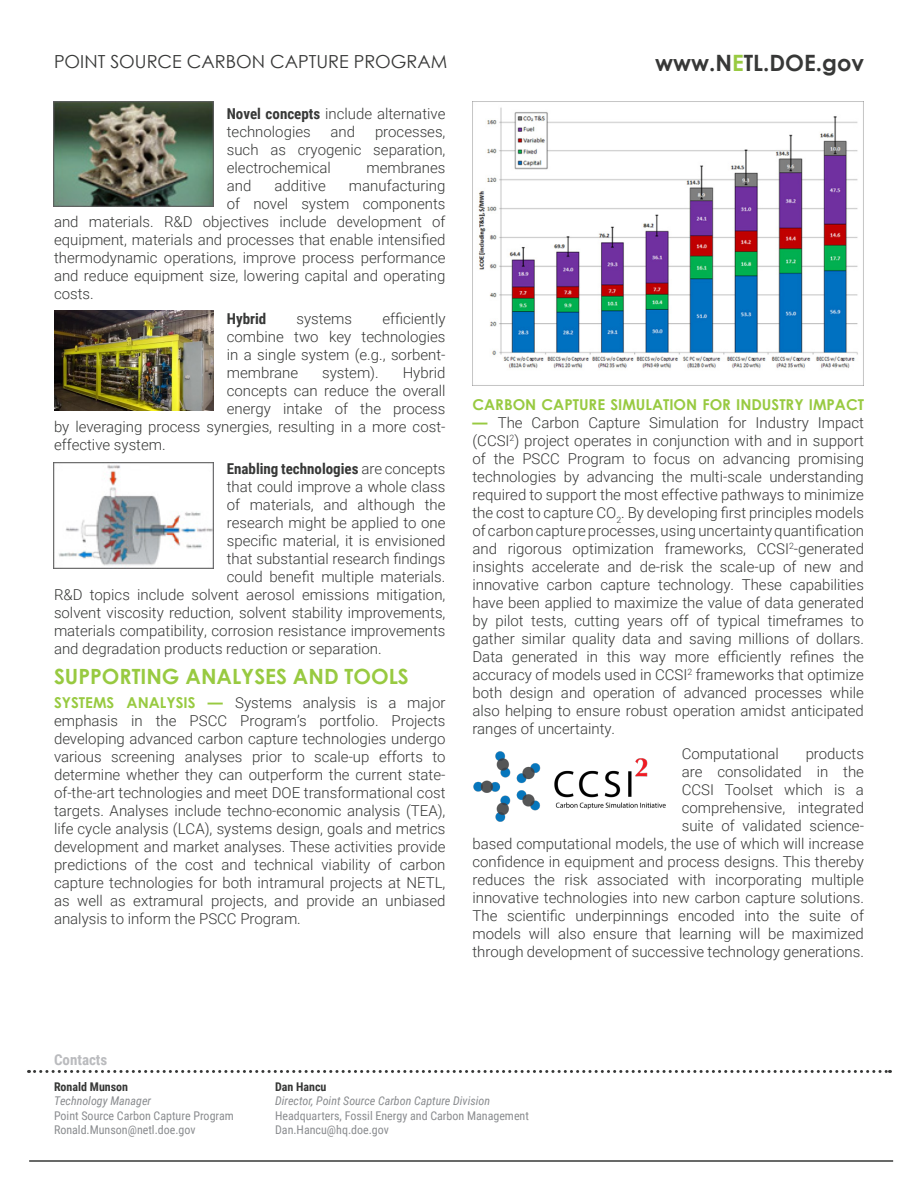
<style>
.page{position:relative;width:918px;height:1188px;background:#fff}
.page>*{position:absolute;margin:0;border:0;box-sizing:border-box;transform-origin:0 0}
.t1{font:700 22.5px "Century Gothic";color:#373837}
.Subheader_Bold{font:700 21px "Century Gothic";color:#98ca41}
.t2{font:18px "Century Gothic";color:#373837}
.Body_Text{font:300 15px/18px "Roboto";color:#373837;text-align:justify}
.Body_Text-2{font:700 15px "Century Gothic";color:#98ca41}
.Body_Text-3{font:700 15px "Roboto Condensed";color:#373837}
.t3{font:700 15px "Roboto Condensed";color:#babbbe}
.t4{font:12px "Roboto Condensed";color:#8a8c8f}
.t5{font:italic 12px "Roboto Condensed";color:#8a8c8f}
.t6{font:700 12px "Roboto Condensed";color:#373837}
.s1{color:#98ca41}
.s2{font-family:"Roboto Condensed";font-weight:700}
.s3{font-family:"Roboto";font-weight:300}
.s4{font-family:"Century Gothic";font-weight:700;color:#98ca41}
</style>
<div class="page">
<svg style="left:35px;top:1070px;width:856px;height:3px"></svg>
<hr style="left:29px;top:1160px;width:864px;height:2px;background:#373837">
<img style="left:54px;top:101px;width:159px;height:106px">
<img style="left:54px;top:310px;width:159px;height:100px">
<img style="left:54px;top:463px;width:159px;height:105px">
<img style="left:472px;top:101px;width:392px;height:285px">
<img style="left:473px;top:751px;width:193px;height:71px">
<p class="t2" style="left:54px;top:48px;width:395px">POINT SOURCE CARBON CAPTURE PROGRAM</p>
<h1 class="t1" style="left:655px;top:46px;width:210px">www.N<span class="s1">E</span>TL.DOE.gov</h1>
<p class="Body_Text" style="left:227px;top:104px;width:220px"><span class="s2">Novel concepts</span> include alternative technologies</p>
<p class="Body_Text" style="left:331px;top:122px;width:26px">and</p>
<p class="Body_Text" style="left:227px;top:122px;width:220px;text-indent:148px">processes, such as cryogenic separation, electrochemical</p>
<p class="Body_Text" style="left:366px;top:158px;width:81px">membranes</p>
<p class="Body_Text" style="left:227px;top:176px;width:26px">and</p>
<p class="Body_Text" style="left:275px;top:176px;width:53px">additive</p>
<p class="Body_Text" style="left:349px;top:176px;width:98px">manufacturing</p>
<p class="Body_Text" style="left:227px;top:194px;width:220px">of novel system components</p>
<p class="Body_Text" style="left:54px;top:212px;width:393px">and materials. R&amp;D objectives include development of</p>
<p class="Body_Text" style="left:54px;top:230px;width:393px">equipment, materials and processes that enable intensified</p>
<p class="Body_Text" style="left:54px;top:248px;width:393px">thermodynamic operations, improve process performance</p>
<p class="Body_Text" style="left:54px;top:266px;width:393px">and reduce equipment size, lowering capital and operating</p>
<p class="Body_Text" style="left:54px;top:284px;width:41px">costs.</p>
<p class="Body_Text-3" style="left:227px;top:308px;width:41px">Hybrid</p>
<p class="Body_Text" style="left:296px;top:309px;width:57px">systems</p>
<p class="Body_Text" style="left:227px;top:309px;width:220px;text-indent:156px">efficiently combine two key technologies in a single system (e.g., sorbent&shy;membrane</p>
<p class="Body_Text" style="left:322px;top:363px;width:58px">system).</p>
<p class="Body_Text" style="left:403px;top:363px;width:44px">Hybrid</p>
<p class="Body_Text" style="left:227px;top:381px;width:220px">concepts can reduce the overall</p>
<p class="Body_Text" style="left:227px;top:399px;width:220px">energy intake of the process</p>
<p class="Body_Text" style="left:54px;top:417px;width:393px">by leveraging process synergies, resulting in a more cost-</p>
<p class="Body_Text" style="left:54px;top:435px;width:113px">effective system.</p>
<p class="Body_Text-3" style="left:227px;top:459px;width:220px">Enabling technologies <span class="s3">are concepts</span></p>
<p class="Body_Text" style="left:227px;top:478px;width:220px">that could improve a whole class</p>
<p class="Body_Text" style="left:227px;top:496px;width:220px">of materials, and although the</p>
<p class="Body_Text" style="left:227px;top:514px;width:220px">research might be applied to one</p>
<p class="Body_Text" style="left:227px;top:532px;width:220px">specific material, it is envisioned</p>
<p class="Body_Text" style="left:227px;top:550px;width:220px">that substantial research findings</p>
<p class="Body_Text" style="left:227px;top:568px;width:220px">could benefit multiple materials.</p>
<p class="Body_Text" style="left:54px;top:586px;width:393px">R&amp;D topics include solvent aerosol emissions mitigation,</p>
<p class="Body_Text" style="left:54px;top:604px;width:393px">solvent viscosity reduction, solvent stability improvements,</p>
<p class="Body_Text" style="left:54px;top:622px;width:393px">materials compatibility, corrosion resistance improvements</p>
<p class="Body_Text" style="left:54px;top:640px;width:329px">and degradation products reduction or separation.</p>
<p class="Subheader_Bold" style="left:54px;top:660px;width:356px">SUPPORTING ANALYSES AND TOOLS</p>
<p class="Body_Text" style="left:54px;top:694px;width:393px"><span class="s4">SYSTEMS ANALYSIS —</span> Systems analysis is a major emphasis in the PSCC Program’s portfolio. Projects developing advanced carbon capture technologies undergo various screening analyses prior to scale-up efforts to determine whether they can outperform the current state&shy;of-the-art technologies and meet DOE transformational cost targets. Analyses include techno-economic analysis (TEA), life cycle analysis (LCA), systems design, goals and metrics development and market analyses. These activities provide predictions of the cost and technical viability of carbon capture technologies for both intramural projects at NETL, as well as extramural projects, and provide an unbiased analysis to inform the PSCC Program.</p>
<p class="Body_Text-2" style="left:472px;top:393px;width:393px">CARBON CAPTURE SIMULATION FOR INDUSTRY IMPACT</p>
<p class="Body_Text" style="left:472px;top:413px;width:393px"><span class="s4">—</span> The Carbon Capture Simulation for Industry Impact (CCSI<sup>2</sup>) project operates in conjunction with and in support of the PSCC Program to focus on advancing promising technologies by advancing the multi-scale understanding required to support the most effective pathways to minimize the cost to capture CO<sub>2</sub>. By developing first principles models of carbon capture processes, using uncertainty quantification and rigorous optimization frameworks, CCSI<sup>2</sup>-generated insights accelerate and de-risk the scale-up of new and innovative carbon capture technology. These capabilities have been applied to maximize the value of data generated by pilot tests, cutting years off of typical timeframes to gather similar quality data and saving millions of dollars.<br>Data generated in this way more efficiently refines the accuracy of models used in CCSI<sup>2</sup> frameworks that optimize both design and operation of advanced processes while also helping to ensure robust operation amidst anticipated ranges of uncertainty.</p>
<p class="Body_Text" style="left:682px;top:744px;width:99px">Computational</p>
<p class="Body_Text" style="left:472px;top:744px;width:393px;text-align:right">products<br>are consolidated in the<br>CCSI Toolset which is a<br>comprehensive, integrated<br>suite of validated science-<br>based computational models, the use of which will increase confidence in equipment and process designs. This thereby reduces the risk associated with incorporating multiple innovative technologies into new carbon capture solutions.<br>The scientific underpinnings encoded into the suite of models will also ensure that learning will be maximized through development of successive technology generations.</p>
<p class="t3" style="left:54px;top:1049px;width:55px">Contacts</p>
<p class="t6" style="left:54px;top:1078px;width:76px">Ronald Munson</p>
<p class="t5" style="left:54px;top:1093px;width:99px">Technology Manager</p>
<p class="t4" style="left:54px;top:1107px;width:181px">Point Source Carbon Capture Program</p>
<p class="t4" style="left:54px;top:1121px;width:143px">Ronald.Munson@netl.doe.gov</p>
<p class="t6" style="left:275px;top:1078px;width:53px">Dan Hancu</p>
<p class="t5" style="left:275px;top:1093px;width:217px">Director, Point Source Carbon Capture Division</p>
<p class="t4" style="left:275px;top:1107px;width:255px">Headquarters, Fossil Energy and Carbon Management</p>
<p class="t4" style="left:275px;top:1121px;width:115px">Dan.Hancu@hq.doe.gov</p>
</div>
